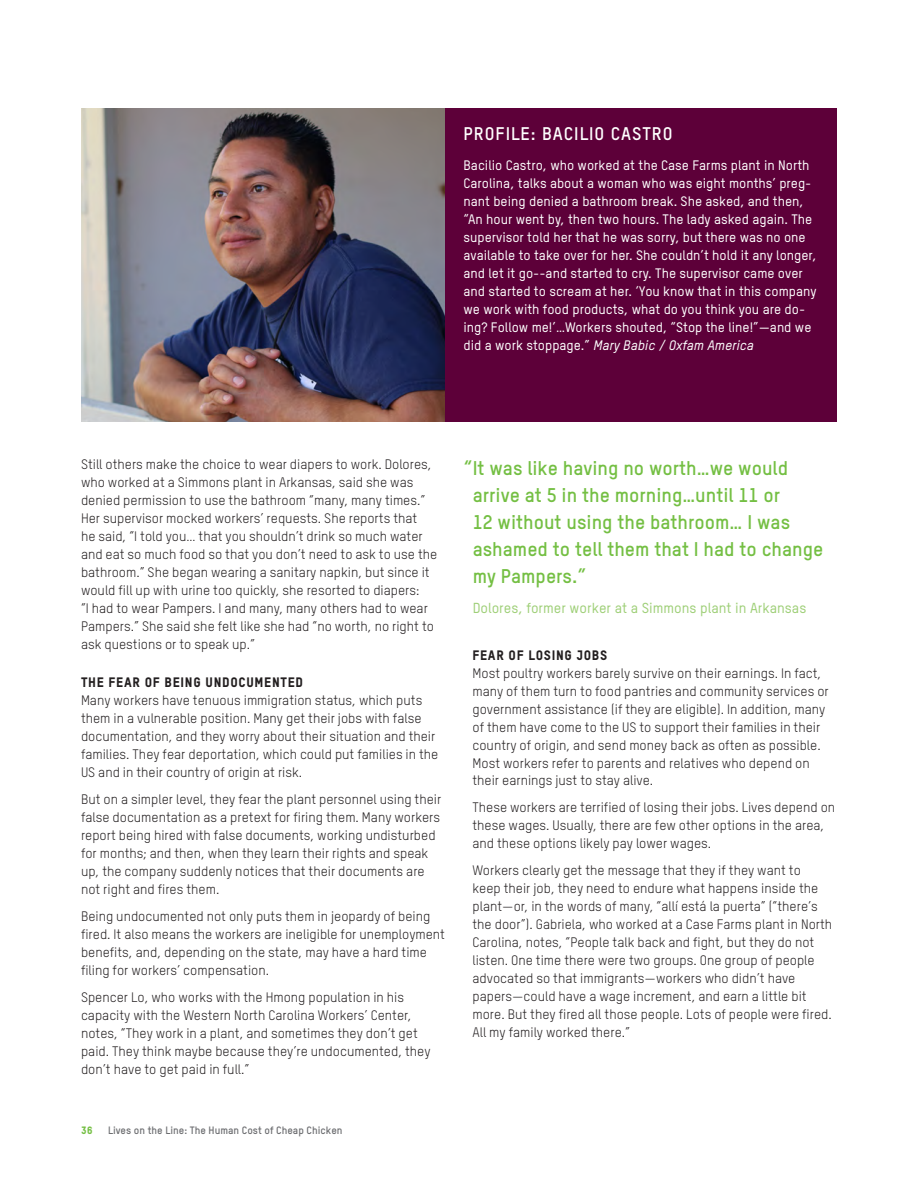
<style>
.page{position:relative;width:918px;height:1188px;background:#fff}
.page>*{position:absolute;margin:0;border:0;box-sizing:border-box;transform-origin:0 0}
.Pull_quote_odd_page{font:700 19.5px/27px "Oxfam TSTARPRO";color:#74bf43}
.B_head{font:700 18px "Oxfam TSTARPRO";letter-spacing:.05em;color:#fff}
.Pull_quote_odd_page-2{font:500 14.25px "Oxfam TSTARPRO";color:#9ecf77}
.Bod1{font:13.5px/18px "Oxfam TSTARPRO";color:#231f20}
.Profile_Caption{font:500 13.5px/18px "Oxfam TSTARPRO";color:#fff}
.C_head{font:13.5px "Oxfam TSTARPRO Headline";letter-spacing:.05em;color:#231f20}
.t1{font:700 10.5px "Oxfam TSTARPRO";color:#6c6d70}
.t2{font:10.5px "Oxfam TSTARPRO Headline";color:#74bf43}
.s1{font-style:italic}
</style>
<div class="page">
<img style="left:81px;top:108px;width:365px;height:313px">
<div style="left:446px;top:108px;width:391px;height:313px;background:#5d0039"></div>
<p class="B_head" style="left:464px;top:123px;width:211px">PROFILE: BACILIO CASTRO</p>
<p class="Profile_Caption" style="left:464px;top:156px;width:355px">Bacilio Castro, who worked at the Case Farms plant in North Carolina, talks about a woman who was eight months’ preg&shy;nant being denied a bathroom break. She asked, and then, “An hour went by, then two hours. The lady asked again. The supervisor told her that he was sorry, but there was no one available to take over for her. She couldn’t hold it any longer, and let it go--and started to cry. The supervisor came over and started to scream at her. ‘You know that in this company we work with food products, what do you think you are do&shy;ing? Follow me!’…Workers shouted, “Stop the line!”—and we did a work stoppage.” <span class="s1">Mary Babic / Oxfam America</span></p>
<p class="Bod1" style="left:81px;top:455px;width:358px">Still others make the choice to wear diapers to work. Dolores, who worked at a Simmons plant in Arkansas, said she was denied permission to use the bathroom “many, many times.” Her supervisor mocked workers’ requests. She reports that<br>he said, “I told you… that you shouldn’t drink so much water and eat so much food so that you don’t need to ask to use the bathroom.” She began wearing a sanitary napkin, but since it would fill up with urine too quickly, she resorted to diapers:<br>“I had to wear Pampers. I and many, many others had to wear Pampers.” She said she felt like she had “no worth, no right to ask questions or to speak up.”</p>
<p class="C_head" style="left:81px;top:674px;width:224px">THE FEAR OF BEING UNDOCUMENTED</p>
<p class="Bod1" style="left:81px;top:691px;width:359px">Many workers have tenuous immigration status, which puts them in a vulnerable position. Many get their jobs with false documentation, and they worry about their situation and their families. They fear deportation, which could put families in the US and in their country of origin at risk.</p>
<p class="Bod1" style="left:81px;top:790px;width:362px">But on a simpler level, they fear the plant personnel using their false documentation as a pretext for firing them. Many workers report being hired with false documents, working undisturbed for months; and then, when they learn their rights and speak up, the company suddenly notices that their documents are not right and fires them.</p>
<p class="Bod1" style="left:81px;top:907px;width:366px">Being undocumented not only puts them in jeopardy of being fired. It also means the workers are ineligible for unemployment benefits, and, depending on the state, may have a hard time filing for workers’ compensation.</p>
<p class="Bod1" style="left:81px;top:988px;width:351px">Spencer Lo, who works with the Hmong population in his capacity with the Western North Carolina Workers’ Center, notes, “They work in a plant, and sometimes they don’t get paid. They think maybe because they’re undocumented, they don’t have to get paid in full.”</p>
<p class="t2" style="left:81px;top:1124px;width:13px">36</p>
<p class="t1" style="left:108px;top:1124px;width:236px">Lives on the Line: The Human Cost of Cheap Chicken</p>
<p class="Pull_quote_odd_page" style="left:473px;top:454px;width:352px;text-indent:-9px">“It was like having no worth…we would arrive at 5 in the morning…until 11 or<br>12 without using the bathroom… I was ashamed to tell them that I had to change my Pampers.”</p>
<p class="Pull_quote_odd_page-2" style="left:473px;top:599px;width:335px">Dolores, former worker at a Simmons plant in Arkansas</p>
<p class="C_head" style="left:472px;top:646px;width:136px">FEAR OF LOSING JOBS</p>
<p class="Bod1" style="left:472px;top:664px;width:358px">Most poultry workers barely survive on their earnings. In fact, many of them turn to food pantries and community services or government assistance (if they are eligible). In addition, many of them have come to the US to support their families in their country of origin, and send money back as often as possible.<br>Most workers refer to parents and relatives who depend on their earnings just to stay alive.</p>
<p class="Bod1" style="left:472px;top:799px;width:364px">These workers are terrified of losing their jobs. Lives depend on these wages. Usually, there are few other options in the area, and these options likely pay lower wages.</p>
<p class="Bod1" style="left:472px;top:862px;width:361px">Workers clearly get the message that they if they want to keep their job, they need to endure what happens inside the plant—or, in the words of many, “allí está la puerta” (“there’s the door”). Gabriela, who worked at a Case Farms plant in North Carolina, notes, “People talk back and fight, but they do not listen. One time there were two groups. One group of people advocated so that immigrants—workers who didn’t have papers—could have a wage increment, and earn a little bit more. But they fired all those people. Lots of people were fired.<br>All my family worked there.”</p>
</div>
